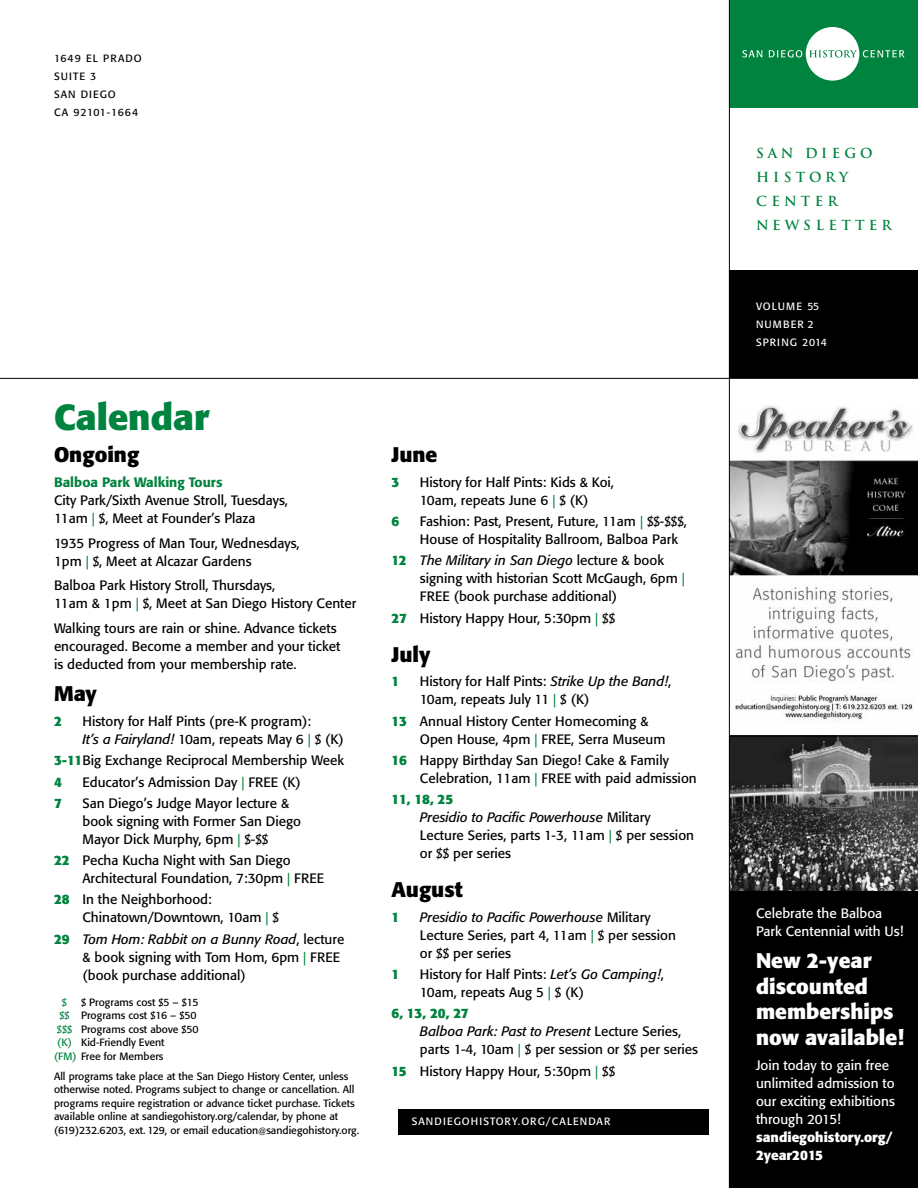
<style>
.page{position:relative;width:918px;height:1188px;background:#fff}
.page>*{position:absolute;margin:0;border:0;box-sizing:border-box;transform-origin:0 0}
.t1{font:700 36px "Formata";color:#00833e}
.t2{font:700 21px/25.5px "Formata";color:#fff}
.t3{font:700 21px "Formata";color:#000}
.t4{font:13.5px/18px "Formata";color:#000}
.t5{font:13.5px/18px "Formata";color:#fff}
.t6{font:700 13.5px/24px "Trajan";letter-spacing:.305em;color:#00833e}
.t7{font:700 13.5px/18px "Formata";color:#fff}
.t8{font:500 13.5px "Formata";color:#00833e}
.t9{font:700 13.5px "Formata";color:#00833e}
.t10{font:10.5px/13.5px "Formata";color:#000}
.t11{font:10.5px/18px "Formata";letter-spacing:.1em;color:#fff}
.t12{font:10.5px/18px "Formata";letter-spacing:.1em;color:#000}
.t13{font:10.5px "Formata";color:#00833e}
.s1{color:#00833e}
.s2{font-style:italic}
.s3{font-weight:700;color:#00833e}
.s4{font-size:9px}
</style>
<div class="page">
<div style="left:729px;top:270px;width:189px;height:108px;background:#000"></div>
<div style="left:729px;top:0;width:189px;height:108px;background:#00833e"></div>
<img style="left:730px;top:405px;width:188px;height:331px">
<div style="left:729px;top:776px;width:189px;height:412px;background:#000"></div>
<img style="left:730px;top:737px;width:188px;height:154px">
<div style="left:398px;top:1109px;width:311px;height:25px;background:#000"></div>
<hr style="left:729px;top:0;width:1px;height:1188px;background:#000">
<hr style="left:0;top:378px;width:918px;height:1px;background:#000">
<hr style="left:729px;top:736px;width:189px;height:1px;background:#000">
<div style="left:806px;top:27px;width:53px;height:54px;background:#fff;border-radius:50%"></div>
<svg style="left:809px;top:50px;width:48px;height:8px"></svg>
<svg style="left:863px;top:50px;width:41px;height:8px"></svg>
<svg style="left:743px;top:50px;width:19px;height:7px"></svg>
<svg style="left:769px;top:50px;width:33px;height:8px"></svg>
<p class="t12" style="left:54px;top:49px;width:89px">1649 EL PRADO<br>SUITE 3<br>SAN DIEGO<br>CA 92101-1664</p>
<h1 class="t1" style="left:54px;top:395px;width:157px">Calendar</h1>
<h2 class="t3" style="left:54px;top:442px;width:87px">Ongoing</h2>
<p class="t8" style="left:54px;top:474px;width:170px">Balboa Park Walking Tours</p>
<p class="t4" style="left:54px;top:491px;width:236px">City Park/Sixth Avenue Stroll, Tuesdays,<br>11am <span class="s1">|</span> $, Meet at Founder’s Plaza</p>
<p class="t4" style="left:54px;top:534px;width:247px">1935 Progress of Man Tour, Wednesdays,<br>1pm <span class="s1">|</span> $, Meet at Alcazar Gardens</p>
<p class="t4" style="left:54px;top:577px;width:304px">Balboa Park History Stroll, Thursdays,<br>11am &amp; 1pm <span class="s1">|</span> $, Meet at San Diego History Center</p>
<p class="t4" style="left:54px;top:619px;width:288px">Walking tours are rain or shine. Advance tickets encouraged. Become a member and your ticket is deducted from your membership rate.</p>
<h2 class="t3" style="left:54px;top:681px;width:44px">May</h2>
<p class="t9" style="left:54px;top:713px;width:9px">2</p>
<p class="t4" style="left:82px;top:712px;width:263px">History for Half Pints (pre-K program):<br><span class="s2">It’s a Fairyland!</span> 10am, repeats May 6 <span class="s1">|</span> $ (K)</p>
<p class="t4" style="left:54px;top:750px;width:292px;line-height:21.3px"><span class="s3">3-11</span>Big Exchange Reciprocal Membership Week<br><span class="s3">4</span></p>
<p class="t4" style="left:82px;top:773px;width:220px">Educator’s Admission Day <span class="s1">|</span> FREE (K)</p>
<p class="t9" style="left:54px;top:795px;width:9px">7</p>
<p class="t4" style="left:82px;top:794px;width:220px">San Diego’s Judge Mayor lecture &amp; book signing with Former San Diego<br>Mayor Dick Murphy, 6pm <span class="s1">|</span> $-$$</p>
<p class="t4" style="left:82px;top:851px;width:243px;text-indent:-28px"><span class="s3">22</span> Pecha Kucha Night with San Diego<br>Architectural Foundation, 7:30pm <span class="s1">|</span> FREE</p>
<p class="t4" style="left:82px;top:891px;width:198px;text-indent:-28px"><span class="s3">28</span> In the Neighborhood:<br>Chinatown/Downtown, 10am <span class="s1">|</span> $</p>
<p class="t4" style="left:82px;top:930px;width:263px;text-indent:-28px"><span class="s3">29</span> <span class="s2">Tom Hom: Rabbit on a Bunny Road</span>, lecture &amp; book signing with Tom Hom, 6pm <span class="s1">|</span> FREE (book purchase additional)</p>
<p class="t13" style="left:62px;top:996px;width:7px">$</p>
<p class="t10" style="left:81px;top:995px;width:119px">$ Programs cost $5 – $15</p>
<p class="t10" style="left:59px;top:1009px;width:139px"><span class="s1">$$</span> Programs cost $16 – $50</p>
<p class="t10" style="left:57px;top:1022px;width:143px"><span class="s1">$$$</span> Programs cost above $50</p>
<p class="t10" style="left:57px;top:1036px;width:109px"><span class="s1">(K)</span> Kid-Friendly Event</p>
<p class="t10" style="left:54px;top:1049px;width:111px"><span class="s1">(FM)</span> Free for Members</p>
<p class="t10" style="left:54px;top:1069px;width:307px">All programs take place at the San Diego History Center, unless otherwise noted. Programs subject to change or cancellation. All programs require registration or advance ticket purchase. Tickets available online at sandiegohistory.org/calendar, by phone at (619)232.6203, ext. 129, or email education<span class="s4">@</span>sandiegohistory.org.</p>
<h2 class="t3" style="left:392px;top:442px;width:47px">June</h2>
<p class="t9" style="left:392px;top:474px;width:9px">3</p>
<p class="t4" style="left:420px;top:473px;width:196px">History for Half Pints: Kids &amp; Koi,<br>10am, repeats June 6 <span class="s1">|</span> $ (K)</p>
<p class="t9" style="left:392px;top:513px;width:9px">6</p>
<p class="t4" style="left:420px;top:512px;width:268px">Fashion: Past, Present, Future, 11am <span class="s1">|</span> $$-$$$,<br>House of Hospitality Ballroom, Balboa Park</p>
<p class="t4" style="left:420px;top:552px;width:266px;text-indent:-28px"><span class="s3">12</span> <span class="s2">The Military in San Diego</span> lecture &amp; book signing with historian Scott McGaugh, 6pm <span class="s1">|<br></span>FREE (book purchase additional)</p>
<p class="t4" style="left:392px;top:609px;width:225px"><span class="s3">27</span> History Happy Hour, 5:30pm <span class="s1">|</span> $$</p>
<h2 class="t3" style="left:392px;top:641px;width:40px">July</h2>
<p class="t9" style="left:392px;top:673px;width:9px">1</p>
<p class="t4" style="left:420px;top:673px;width:253px">History for Half Pints: <span class="s2">Strike Up the Band!</span>,<br>10am, repeats July 11 <span class="s1">|</span> $ (K)</p>
<p class="t4" style="left:420px;top:712px;width:247px;text-indent:-28px"><span class="s3">13</span> Annual History Center Homecoming &amp;<br>Open House, 4pm <span class="s1">|</span> FREE, Serra Museum</p>
<p class="t4" style="left:420px;top:751px;width:278px;text-indent:-28px"><span class="s3">16</span> Happy Birthday San Diego! Cake &amp; Family<br>Celebration, 11am <span class="s1">|</span> FREE with paid admission</p>
<p class="t4" style="left:420px;top:790px;width:276px;text-indent:-28px"><span class="s3">11, 18, 25<br></span><span class="s2">Presidio to Pacific Powerhouse</span> Military<br>Lecture Series, parts 1-3, 11am <span class="s1">|</span> $ per session or $$ per series</p>
<h2 class="t3" style="left:392px;top:877px;width:73px">August</h2>
<p class="t9" style="left:392px;top:909px;width:9px">1</p>
<p class="t4" style="left:420px;top:908px;width:257px"><span class="s2">Presidio to Pacific Powerhouse</span> Military<br>Lecture Series, part 4, 11am <span class="s1">|</span> $ per session or $$ per series</p>
<p class="t9" style="left:392px;top:966px;width:9px">1</p>
<p class="t4" style="left:420px;top:965px;width:245px">History for Half Pints: <span class="s2">Let’s Go Camping!</span>,<br>10am, repeats Aug 5 <span class="s1">|</span> $ (K)</p>
<p class="t4" style="left:420px;top:1005px;width:280px;text-indent:-28px"><span class="s3">6, 13, 20, 27<br></span><span class="s2">Balboa Park: Past to Present</span> Lecture Series, parts 1-4, 10am <span class="s1">|</span> $ per session or $$ per series</p>
<p class="t4" style="left:392px;top:1062px;width:225px"><span class="s3">15</span> History Happy Hour, 5:30pm <span class="s1">|</span> $$</p>
<p class="t11" style="left:412px;top:1113px;width:200px">SANDIEGOHISTORY.ORG/CALENDAR</p>
<p class="t6" style="left:756px;top:142px;width:137px">SAN DIEGO<br>HISTORY<br>CENTER<br>NEWSLETTER</p>
<p class="t11" style="left:756px;top:297px;width:73px">VOLUME 55<br>NUMBER 2<br>SPRING 2014</p>
<p class="t5" style="left:756px;top:904px;width:149px">Celebrate the Balboa<br>Park Centennial with Us!</p>
<h2 class="t2" style="left:756px;top:948px;width:149px">New 2-year discounted memberships now available!</h2>
<p class="t5" style="left:756px;top:1056px;width:140px">Join today to gain free unlimited admission to our exciting exhibitions through 2015!</p>
<p class="t7" style="left:756px;top:1128px;width:138px">sandiegohistory.org/<br>2year2015</p>
</div>
